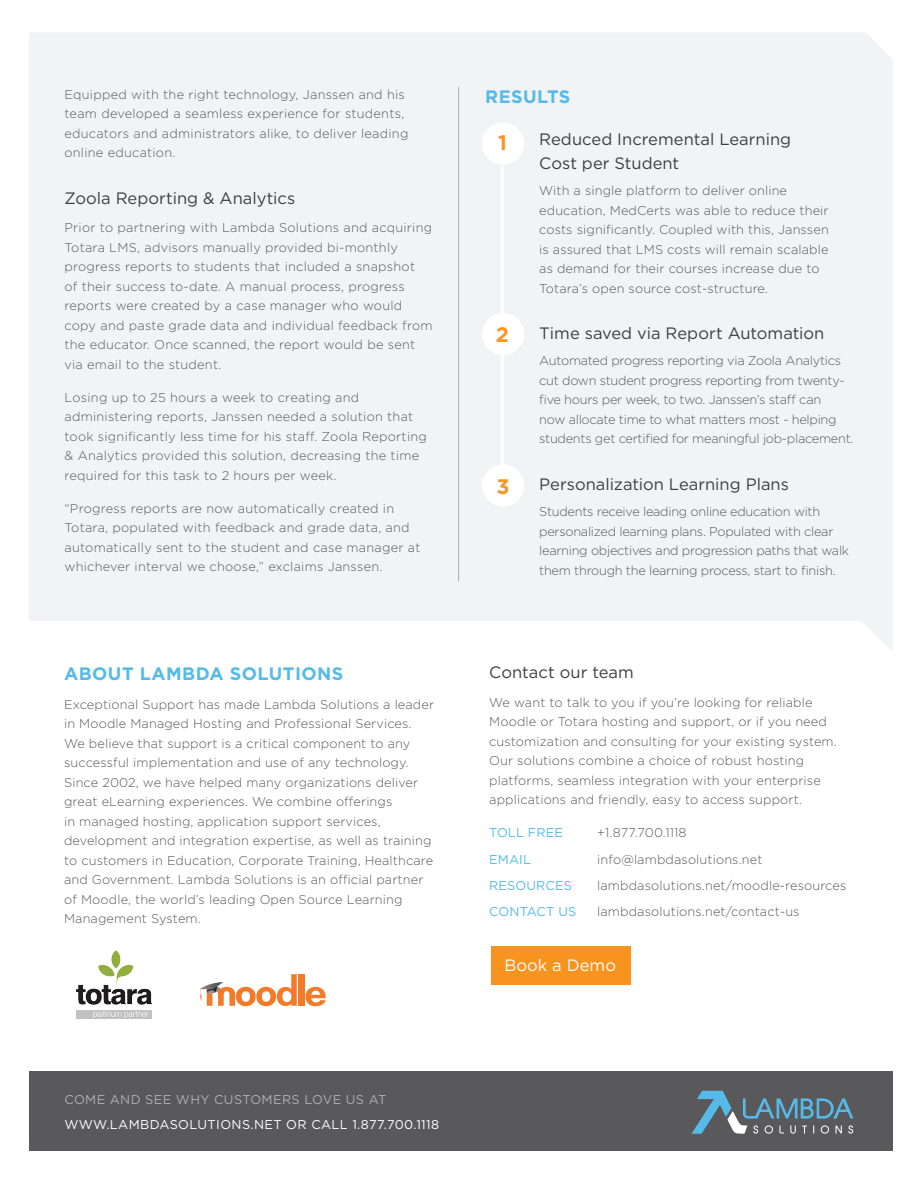
<style>
.page{position:relative;width:918px;height:1188px;background:#fff}
.page>*{position:absolute;margin:0;border:0;box-sizing:border-box;transform-origin:0 0}
.t1{font:700 21px "Gotham";color:#f79623}
.t2{font:700 18px "Gotham";letter-spacing:.025em;color:#56bae9}
.t3{font:16.5px/24px "Gotham";color:#3e3e3f}
.t4{font:16.5px "Gotham";letter-spacing:.005em;color:#fff}
.t5{font:300 12.75px/19.5px "Gotham";letter-spacing:.01em;color:#58595b}
.t6{font:300 12.75px/19.5px "Gotham";letter-spacing:-.02em;color:#58595b}
.t7{font:12.75px "Gotham";letter-spacing:.03em;color:#fff}
.t8{font:12.75px "Gotham";letter-spacing:.01em;color:#56bae9}
.t9{font:12.75px "Gotham";letter-spacing:.03em;color:#afafb1}
</style>
<div class="page">
<div style="left:29px;top:33px;width:863px;height:588px;background:#f2f3f4"></div>
<div style="left:29px;top:1071px;width:864px;height:80px;background:#59595c"></div>
<hr style="left:458px;top:87px;width:1px;height:494px;background:#acadae">
<svg style="left:691px;top:1091px;width:163px;height:43px"></svg>
<div style="left:491px;top:946px;width:140px;height:39px;background:#f79420"></div>
<img style="left:77px;top:950px;width:75px;height:68px">
<hr style="left:501px;top:127px;width:3px;height:359px;background:#fff">
<div style="left:482px;top:123px;width:42px;height:42px;background:#fff;border-radius:50%"></div>
<div style="left:482px;top:313px;width:42px;height:42px;background:#fff;border-radius:50%"></div>
<div style="left:482px;top:464px;width:42px;height:43px;background:#fff;border-radius:50%"></div>
<div style="left:299px;top:974px;width:5px;height:32px;background:#f27b29"></div>
<svg style="left:305px;top:987px;width:21px;height:19px"></svg>
<svg style="left:200px;top:974px;width:97px;height:32px"></svg>
<p class="t5" style="left:64px;top:84px;width:345px">Equipped with the right technology, Janssen and his team developed a seamless experience for students, educators and administrators alike, to deliver leading online education.</p>
<p class="t3" style="left:64px;top:185px;width:232px">Zoola Reporting &amp; Analytics</p>
<p class="t5" style="left:64px;top:218px;width:370px">Prior to partnering with Lambda Solutions and acquiring Totara LMS, advisors manually provided bi-monthly progress reports to students that included a snapshot<br>of their success to-date. A manual process, progress reports were created by a case manager who would copy and paste grade data and individual feedback from the educator. Once scanned, the report would be sent via email to the student.</p>
<p class="t5" style="left:64px;top:387px;width:364px">Losing up to 25 hours a week to creating and administering reports, Janssen needed a solution that took significantly less time for his staff. Zoola Reporting &amp; Analytics provided this solution, decreasing the time required for this task to 2 hours per week.</p>
<p class="t5" style="left:64px;top:498px;width:358px">“Progress reports are now automatically created in Totara, populated with feedback and grade data, and automatically sent to the student and case manager at whichever interval we choose,” exclaims Janssen.</p>
<h2 class="t2" style="left:64px;top:662px;width:281px">ABOUT LAMBDA SOLUTIONS</h2>
<p class="t5" style="left:64px;top:694px;width:372px">Exceptional Support has made Lambda Solutions a leader in Moodle Managed Hosting and Professional Services.<br>We believe that support is a critical component to any successful implementation and use of any technology.<br>Since 2002, we have helped many organizations deliver great eLearning experiences. We combine offerings<br>in managed hosting, application support services, development and integration expertise, as well as training to customers in Education, Corporate Training, Healthcare and Government. Lambda Solutions is an official partner of Moodle, the world’s leading Open Source Learning Management System.</p>
<h2 class="t2" style="left:485px;top:85px;width:87px">RESULTS</h2>
<p class="t3" style="left:539px;top:127px;width:254px">Reduced Incremental Learning<br>Cost per Student</p>
<p class="t5" style="left:539px;top:180px;width:291px">With a single platform to deliver online education, MedCerts was able to reduce their costs significantly. Coupled with this, Janssen is assured that LMS costs will remain scalable as demand for their courses increase due to Totara’s open source cost-structure.</p>
<p class="t3" style="left:539px;top:321px;width:287px">Time saved via Report Automation</p>
<p class="t6" style="left:539px;top:351px;width:316px">Automated progress reporting via Zoola Analytics cut down student progress reporting from twenty&shy;five hours per week, to two. Janssen’s staff can<br>now allocate time to what matters most - helping students get certified for meaningful job-placement.</p>
<p class="t3" style="left:539px;top:472px;width:251px">Personalization Learning Plans</p>
<p class="t6" style="left:539px;top:501px;width:311px">Students receive leading online education with personalized learning plans. Populated with clear learning objectives and progression paths that walk them through the learning process, start to finish.</p>
<h1 class="t1" style="left:498px;top:129px;width:10px">1</h1>
<h1 class="t1" style="left:496px;top:320px;width:15px">2</h1>
<h1 class="t1" style="left:496px;top:473px;width:15px">3</h1>
<p class="t3" style="left:489px;top:660px;width:146px">Contact our team</p>
<p class="t5" style="left:489px;top:692px;width:349px">We want to talk to you if you’re looking for reliable Moodle or Totara hosting and support, or if you need customization and consulting for your existing system.<br>Our solutions combine a choice of robust hosting platforms, seamless integration with your enterprise applications and friendly, easy to access support.</p>
<p class="t8" style="left:489px;top:825px;width:75px">TOLL FREE</p>
<p class="t5" style="left:597px;top:823px;width:91px">+1.877.700.1118</p>
<p class="t8" style="left:489px;top:851px;width:43px">EMAIL</p>
<p class="t5" style="left:597px;top:849px;width:167px">info@lambdasolutions.net</p>
<p class="t8" style="left:489px;top:877px;width:84px">RESOURCES</p>
<p class="t5" style="left:597px;top:875px;width:251px">lambdasolutions.net/moodle-resources</p>
<p class="t8" style="left:489px;top:903px;width:89px">CONTACT US</p>
<p class="t5" style="left:597px;top:902px;width:204px">lambdasolutions.net/contact-us</p>
<p class="t4" style="left:504px;top:954px;width:113px">Book a Demo</p>
<p class="t9" style="left:65px;top:1091px;width:323px">COME AND SEE WHY CUSTOMERS LOVE US AT</p>
<p class="t7" style="left:65px;top:1116px;width:376px">WWW.LAMBDASOLUTIONS.NET OR CALL 1.877.700.1118</p>
</div>
